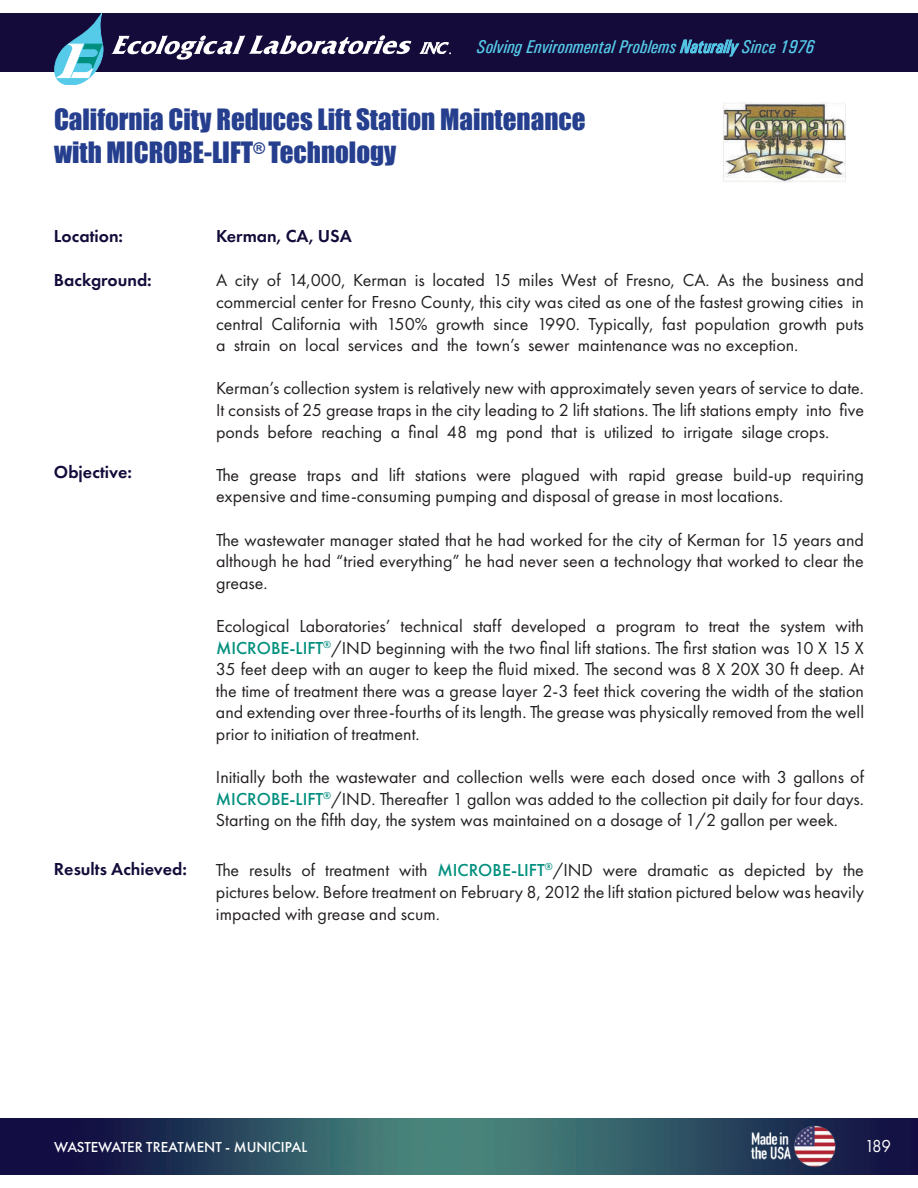
<style>
.page{position:relative;width:918px;height:1188px;background:#fff}
.page>*{position:absolute;margin:0;border:0;box-sizing:border-box;transform-origin:0 0}
.t1{font:27px/32.4px "Impact";color:#253f8e}
.t2{font:italic 500 condensed 18.6px "Univers";color:#55cae9}
.t3{font:18px/21.6px "Futura PT";color:#231f20;text-align:justify}
.t4{font:600 18px "Futura PT";color:#140b3a}
.t5{font:18px "Futura PT";color:#fff;scale:.94 1}
.t6{font:500 15px "Futura PT";color:#fff}
.s1{font-weight:500;color:#008f7e}
</style>
<div class="page">
<div style="left:0;top:14px;width:918px;height:58px;background:#140b3a"></div>
<svg style="left:55px;top:14px;width:49px;height:71px"></svg>
<svg style="left:111px;top:35px;width:300px;height:25px"></svg>
<svg style="left:420px;top:42px;width:31px;height:12px"></svg>
<svg style="left:680px;top:40px;width:59px;height:17px"></svg>
<img style="left:0;top:1118px;width:918px;height:56px">
<img style="left:748px;top:1123px;width:90px;height:47px">
<img style="left:724px;top:103px;width:122px;height:80px">
<p class="t2" style="left:477px;top:35px;width:339px">Solving Environmental Problems Naturally Since 1976</p>
<h1 class="t1" style="left:54px;top:103px;width:533px">California City Reduces Lift Station Maintenance with MICROBE-LIFT<sup>®</sup> Technology</h1>
<p class="t4" style="left:54px;top:225px;width:71px">Location:</p>
<p class="t4" style="left:54px;top:268px;width:99px">Background:</p>
<p class="t4" style="left:54px;top:461px;width:80px">Objective:</p>
<p class="t4" style="left:54px;top:858px;width:135px">Results Achieved:</p>
<p class="t4" style="left:216px;top:225px;width:137px">Kerman, CA, USA</p>
<p class="t3" style="left:216px;top:270px;width:650px">A city of 14,000, Kerman is located 15 miles West of Fresno, CA. As the business and commercial center for Fresno County, this city was cited as one of the fastest growing cities in central California with 150% growth since 1990. Typically, fast population growth puts a strain on local services and the town’s sewer maintenance was no exception.</p>
<p class="t3" style="left:216px;top:378px;width:650px">Kerman’s collection system is relatively new with approximately seven years of service to date.<br>It consists of 25 grease traps in the city leading to 2 lift stations. The lift stations empty into five ponds before reaching a final 48 mg pond that is utilized to irrigate silage crops.</p>
<p class="t3" style="left:216px;top:464px;width:650px">The grease traps and lift stations were plagued with rapid grease build‐up requiring expensive and time‐consuming pumping and disposal of grease in most locations.</p>
<p class="t3" style="left:216px;top:529px;width:650px">The wastewater manager stated that he had worked for the city of Kerman for 15 years and although he had “tried everything” he had never seen a technology that worked to clear the grease.</p>
<p class="t3" style="left:216px;top:615px;width:650px">Ecological Laboratories’ technical staff developed a program to treat the system with <span class="s1">MICROBE‐LIFT</span><sup>®</sup>/IND beginning with the two final lift stations. The first station was 10 X 15 X 35 feet deep with an auger to keep the fluid mixed. The second was 8 X 20X 30 ft deep. At the time of treatment there was a grease layer 2‐3 feet thick covering the width of the station and extending over three‐fourths of its length. The grease was physically removed from the well prior to initiation of treatment.</p>
<p class="t3" style="left:216px;top:766px;width:650px">Initially both the wastewater and collection wells were each dosed once with 3 gallons of <span class="s1">MICROBE‐LIFT</span><sup>®</sup>/IND. Thereafter 1 gallon was added to the collection pit daily for four days.<br>Starting on the fifth day, the system was maintained on a dosage of 1/2 gallon per week.</p>
<p class="t3" style="left:216px;top:860px;width:650px">The results of treatment with <span class="s1">MICROBE‐LIFT</span><sup>®</sup>/IND were dramatic as depicted by the pictures below. Before treatment on February 8, 2012 the lift station pictured below was heavily impacted with grease and scum.</p>
<p class="t6" style="left:54px;top:1138px;width:255px">WASTEWATER TREATMENT - MUNICIPAL</p>
<p class="t5" style="left:865px;top:1135px;width:29px">189</p>
</div>
